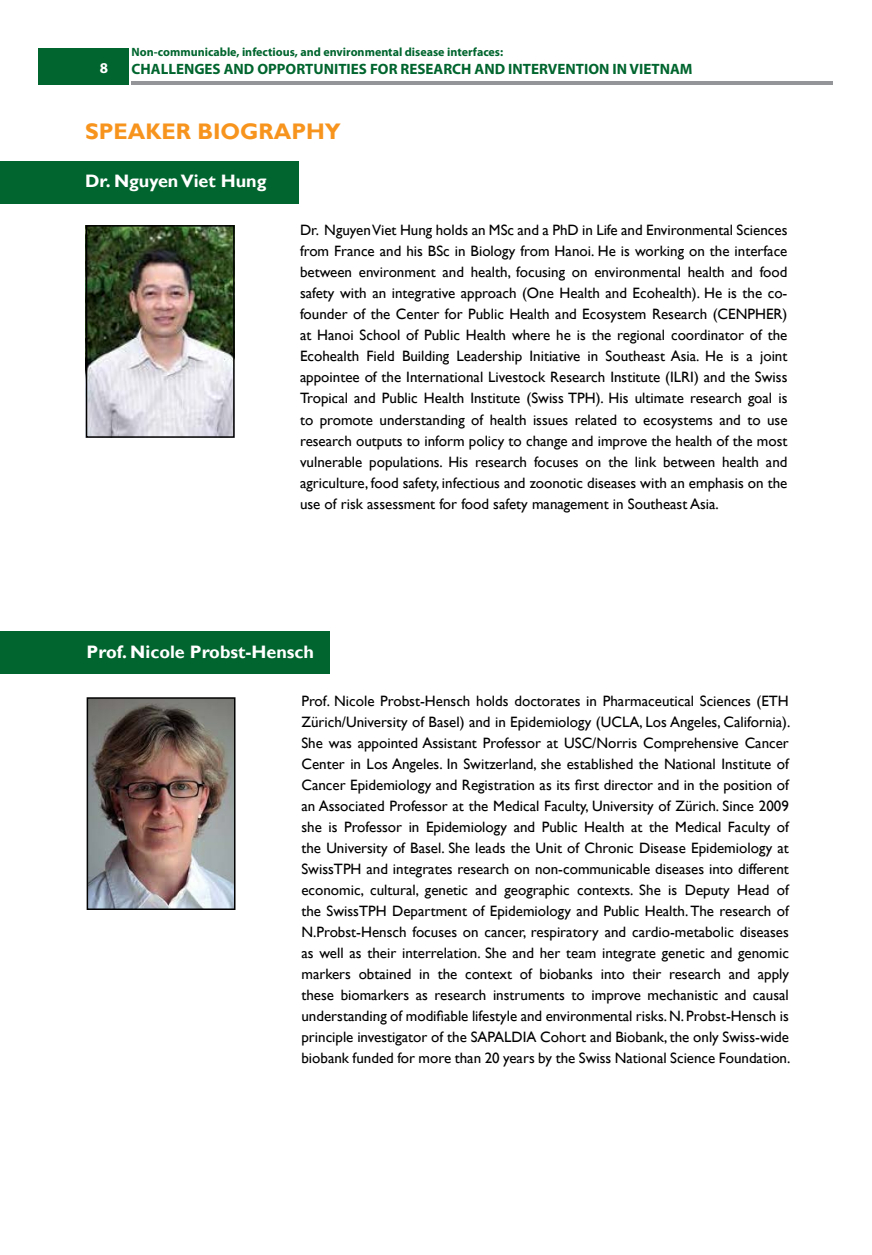
<style>
.page{position:relative;width:872px;height:1255px;background:#fff}
.page>*{position:absolute;margin:0;border:0;box-sizing:border-box;transform-origin:0 0}
.t1{font:700 22.5px "Gill Sans";color:#f7941e}
.t2{font:700 18px "Gill Sans";color:#fff}
.t3{font:15px/21px "Gill Sans";color:#000;text-align:justify}
.t4{font:700 15px "Myriad Pro";color:#00652e}
.t5{font:700 15px "Myriad Pro";color:#fff}
.t6{font:700 12px "Myriad Pro";color:#00652e}
</style>
<div class="page">
<hr style="left:132px;top:81px;width:701px;height:4px;background:#939598">
<div style="left:38px;top:49px;width:90px;height:36px;background:#00652e"></div>
<img style="left:89px;top:228px;width:143px;height:207px">
<div style="left:86px;top:225px;width:149px;height:213px;border:2px solid #000"></div>
<div style="left:0;top:161px;width:299px;height:43px;background:#00652e"></div>
<div style="left:0;top:630px;width:329px;height:43px;background:#00652e"></div>
<img style="left:90px;top:700px;width:142px;height:207px">
<div style="left:87px;top:697px;width:148px;height:213px;border:2px solid #000"></div>
<p class="t6" style="left:132px;top:46px;width:373px">Non-communicable, infectious, and environmental disease interfaces:</p>
<p class="t5" style="left:100px;top:59px;width:10px">8</p>
<p class="t4" style="left:132px;top:61px;width:562px">CHALLENGES AND OPPORTUNITIES FOR RESEARCH AND INTERVENTION IN VIETNAM</p>
<h1 class="t1" style="left:85px;top:117px;width:257px">SPEAKER BIOGRAPHY</h1>
<p class="t2" style="left:85px;top:170px;width:183px">Dr. Nguyen Viet Hung</p>
<p class="t3" style="left:300px;top:220px;width:489px">Dr. Nguyen Viet Hung holds an MSc and a PhD in Life and Environmental Sciences from France and his BSc in Biology from Hanoi. He is working on the interface between environment and health, focusing on environmental health and food safety with an integrative approach (One Health and Ecohealth). He is the co&shy;founder of the Center for Public Health and Ecosystem Research (CENPHER) at Hanoi School of Public Health where he is the regional coordinator of the Ecohealth Field Building Leadership Initiative in Southeast Asia. He is a joint appointee of the International Livestock Research Institute (ILRI) and the Swiss Tropical and Public Health Institute (Swiss TPH). His ultimate research goal is to promote understanding of health issues related to ecosystems and to use research outputs to inform policy to change and improve the health of the most vulnerable populations. His research focuses on the link between health and agriculture, food safety, infectious and zoonotic diseases with an emphasis on the use of risk assessment for food safety management in Southeast Asia.</p>
<p class="t2" style="left:87px;top:641px;width:229px">Prof. Nicole Probst-Hensch</p>
<p class="t3" style="left:301px;top:690px;width:490px">Prof. Nicole Probst-Hensch holds doctorates in Pharmaceutical Sciences (ETH Zürich/University of Basel) and in Epidemiology (UCLA, Los Angeles, California).<br>She was appointed Assistant Professor at USC/Norris Comprehensive Cancer Center in Los Angeles. In Switzerland, she established the National Institute of Cancer Epidemiology and Registration as its first director and in the position of an Associated Professor at the Medical Faculty, University of Zürich. Since 2009 she is Professor in Epidemiology and Public Health at the Medical Faculty of the University of Basel. She leads the Unit of Chronic Disease Epidemiology at SwissTPH and integrates research on non-communicable diseases into different economic, cultural, genetic and geographic contexts. She is Deputy Head of the SwissTPH Department of Epidemiology and Public Health. The research of N.Probst-Hensch focuses on cancer, respiratory and cardio-metabolic diseases as well as their interrelation. She and her team integrate genetic and genomic markers obtained in the context of biobanks into their research and apply these biomarkers as research instruments to improve mechanistic and causal understanding of modifiable lifestyle and environmental risks. N. Probst-Hensch is principle investigator of the SAPALDIA Cohort and Biobank, the only Swiss-wide biobank funded for more than 20 years by the Swiss National Science Foundation.</p>
</div>
